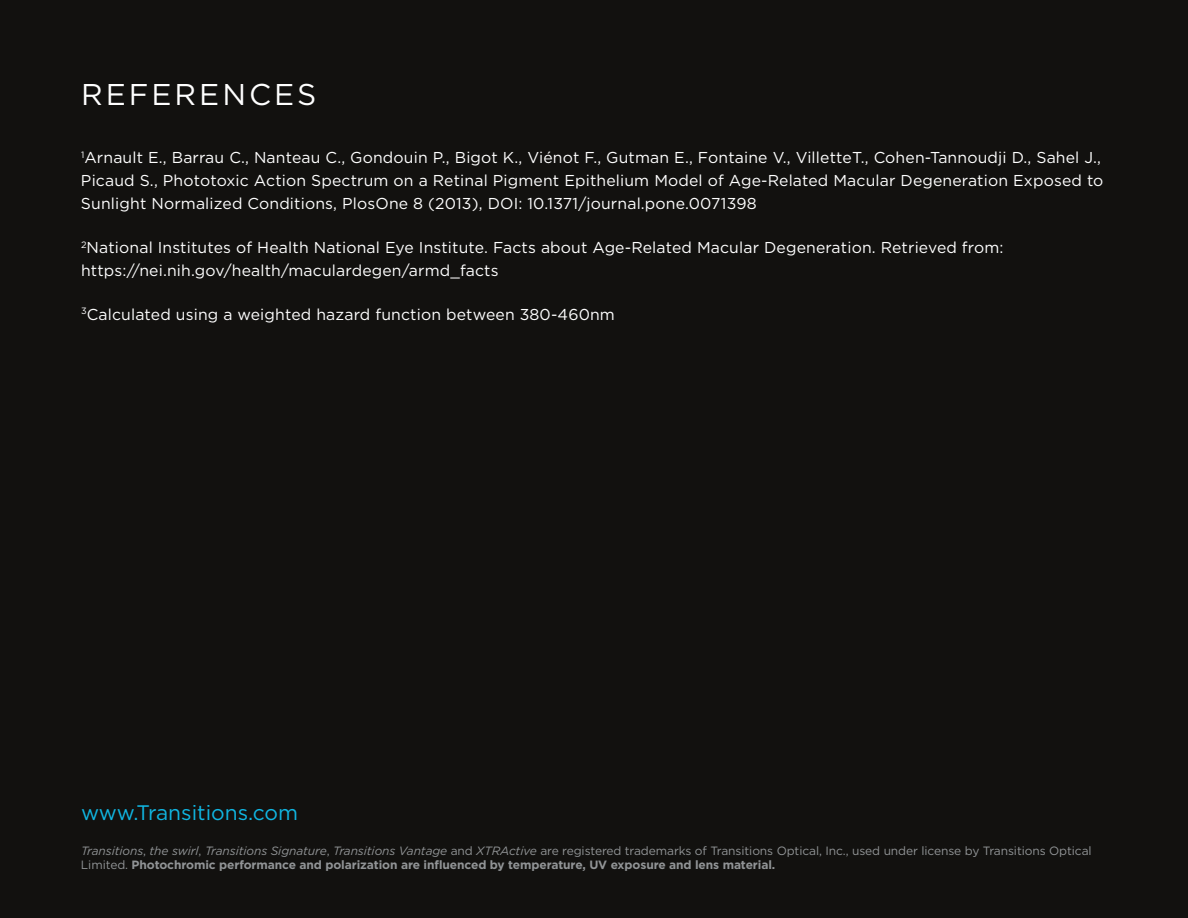
<style>
.page{position:relative;width:1188px;height:918px;background:#12110f}
.page>*{position:absolute;margin:0;border:0;box-sizing:border-box;transform-origin:0 0}
.t1{font:30px "Gotham";letter-spacing:.1em;color:#fff}
.t2{font:21px "Gotham";color:#10b6e2}
.t3{font:15.75px/23.2px "Gotham";letter-spacing:.01em;color:#fff}
.t4{font:12px/14.4px "Gotham";letter-spacing:-.01em;color:#919496}
.s1{font-style:italic}
.s2{font-weight:700}
</style>
<div class="page">
<h1 class="t1" style="left:81px;top:75px;width:237px">REFERENCES</h1>
<p class="t3" style="left:81px;top:145px;width:1024px"><sup>1</sup>Arnault E., Barrau C., Nanteau C., Gondouin P., Bigot K., Viénot F., Gutman E., Fontaine V., VilletteT., Cohen-Tannoudji D., Sahel J.,<br>Picaud S., Phototoxic Action Spectrum on a Retinal Pigment Epithelium Model of Age-Related Macular Degeneration Exposed to<br>Sunlight Normalized Conditions, PlosOne 8 (2013), DOI: 10.1371/journal.pone.0071398</p>
<p class="t3" style="left:81px;top:235px;width:924px"><sup>2</sup>National Institutes of Health National Eye Institute. Facts about Age-Related Macular Degeneration. Retrieved from: https://nei.nih.gov/health/maculardegen/armd_facts</p>
<p class="t3" style="left:81px;top:302px;width:535px"><sup>3</sup>Calculated using a weighted hazard function between 380-460nm</p>
<h2 class="t2" style="left:81px;top:799px;width:219px">www.Transitions.com</h2>
<p class="t4" style="left:81px;top:843px;width:1012px"><span class="s1">Transitions</span>, <span class="s1">the swirl</span>, <span class="s1">Transitions Signature</span>, <span class="s1">Transitions Vantage</span> and <span class="s1">XTRActive</span> are registered trademarks of Transitions Optical, Inc., used under license by Transitions Optical<br>Limited. <span class="s2">Photochromic performance and polarization are influenced by temperature, UV exposure and lens material.</span></p>
</div>
